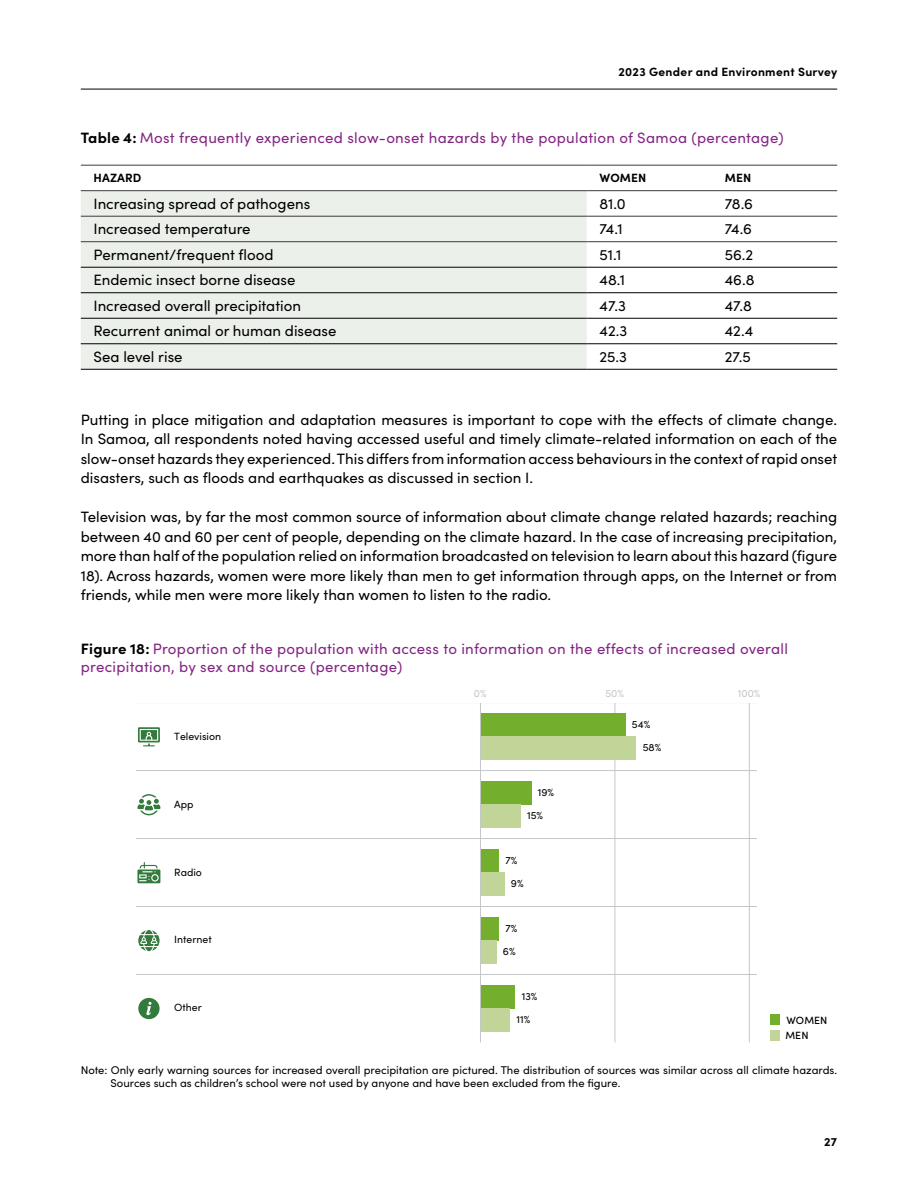
<style>
.page{position:relative;width:918px;height:1188px;background:#fff}
.page>*{position:absolute;margin:0;border:0;box-sizing:border-box;transform-origin:0 0}
.Text{font:15px/19.5px "Sofia Pro";color:#000;text-align:justify}
.t1{font:15px/18px "Sofia Pro";letter-spacing:.02em;color:#832583}
.Titoletti{font:700 12px "Sofia Pro";letter-spacing:.025em;color:#000}
.Note{font:11.25px/13.5px "Sofia Pro";color:#000}
.t2{font:10.5px "Sofia Pro";color:#000}
.t3{font:10.5px "Sofia Pro";color:#c4c7ca}
.t4{font:500 10.5px/15.8px "Sofia Pro";letter-spacing:.01em;color:#000}
.s1{font-weight:700;color:#000}
</style>
<div class="page">
<hr style="left:81px;top:89px;width:756px;height:1px;background:#000">
<div style="left:81px;top:191px;width:506px;height:178px;background:#ecf0ea"></div>
<hr style="left:81px;top:165px;width:506px;height:1px;background:#3c3c3b">
<hr style="left:587px;top:165px;width:125px;height:1px;background:#3c3c3b">
<hr style="left:712px;top:165px;width:125px;height:1px;background:#3c3c3b">
<hr style="left:81px;top:190px;width:506px;height:1px;background:#3c3c3b">
<hr style="left:587px;top:190px;width:125px;height:1px;background:#3c3c3b">
<hr style="left:712px;top:190px;width:125px;height:1px;background:#3c3c3b">
<hr style="left:81px;top:216px;width:506px;height:1px;background:#3c3c3b">
<hr style="left:587px;top:216px;width:125px;height:1px;background:#3c3c3b">
<hr style="left:712px;top:216px;width:125px;height:1px;background:#3c3c3b">
<hr style="left:81px;top:241px;width:506px;height:1px;background:#3c3c3b">
<hr style="left:587px;top:241px;width:125px;height:1px;background:#3c3c3b">
<hr style="left:712px;top:241px;width:125px;height:1px;background:#3c3c3b">
<hr style="left:81px;top:267px;width:506px;height:1px;background:#000">
<hr style="left:587px;top:267px;width:125px;height:1px;background:#000">
<hr style="left:712px;top:267px;width:125px;height:1px;background:#000">
<hr style="left:81px;top:292px;width:506px;height:1px;background:#000">
<hr style="left:587px;top:292px;width:125px;height:1px;background:#000">
<hr style="left:712px;top:292px;width:125px;height:1px;background:#000">
<hr style="left:81px;top:318px;width:506px;height:1px;background:#000">
<hr style="left:587px;top:318px;width:125px;height:1px;background:#000">
<hr style="left:712px;top:318px;width:125px;height:1px;background:#000">
<hr style="left:81px;top:344px;width:506px;height:1px;background:#000">
<hr style="left:587px;top:344px;width:125px;height:1px;background:#000">
<hr style="left:712px;top:344px;width:125px;height:1px;background:#000">
<hr style="left:81px;top:369px;width:506px;height:1px;background:#000">
<hr style="left:587px;top:369px;width:125px;height:1px;background:#000">
<hr style="left:712px;top:369px;width:125px;height:1px;background:#000">
<hr style="left:615px;top:703px;width:1px;height:339px;background:#c4c7ca">
<hr style="left:749px;top:703px;width:1px;height:339px;background:#c4c7ca">
<div style="left:480px;top:713px;width:146px;height:24px;background:#73ae2c"></div>
<div style="left:480px;top:737px;width:156px;height:23px;background:#c1d599"></div>
<div style="left:480px;top:781px;width:52px;height:24px;background:#73ae2c"></div>
<div style="left:480px;top:805px;width:41px;height:23px;background:#c1d599"></div>
<div style="left:480px;top:849px;width:19px;height:24px;background:#73ae2c"></div>
<div style="left:480px;top:873px;width:25px;height:23px;background:#c1d599"></div>
<div style="left:480px;top:917px;width:19px;height:23px;background:#73ae2c"></div>
<div style="left:480px;top:940px;width:17px;height:24px;background:#c1d599"></div>
<div style="left:480px;top:985px;width:35px;height:23px;background:#73ae2c"></div>
<div style="left:480px;top:1008px;width:30px;height:24px;background:#c1d599"></div>
<hr style="left:480px;top:703px;width:1px;height:339px;background:#c4c7ca">
<hr style="left:136px;top:770px;width:621px;height:1px;background:#c4c7ca">
<hr style="left:136px;top:838px;width:621px;height:1px;background:#c4c7ca">
<hr style="left:136px;top:906px;width:621px;height:1px;background:#c4c7ca">
<hr style="left:136px;top:974px;width:621px;height:1px;background:#c4c7ca">
<div style="left:770px;top:1014px;width:10px;height:11px;background:#73ae2c"></div>
<div style="left:770px;top:1030px;width:10px;height:11px;background:#c1d599"></div>
<svg style="left:137px;top:862px;width:23px;height:21px"></svg>
<svg style="left:138px;top:930px;width:22px;height:21px"></svg>
<svg style="left:138px;top:727px;width:22px;height:19px"></svg>
<svg style="left:138px;top:998px;width:22px;height:21px"></svg>
<svg style="left:137px;top:794px;width:23px;height:21px"></svg>
<p class="Titoletti" style="left:619px;top:63px;width:220px">2023 Gender and Environment Survey</p>
<p class="t1" style="left:81px;top:128px;width:704px"><span class="s1">Table 4:</span> Most frequently experienced slow-onset hazards by the population of Samoa (percentage)</p>
<p class="Titoletti" style="left:94px;top:169px;width:49px">HAZARD</p>
<p class="Titoletti" style="left:600px;top:169px;width:48px">WOMEN</p>
<p class="Titoletti" style="left:725px;top:169px;width:28px">MEN</p>
<p class="Text" style="left:94px;top:193px;width:218px">Increasing spread of pathogens</p>
<p class="Text" style="left:600px;top:193px;width:28px">81.0</p>
<p class="Text" style="left:725px;top:193px;width:30px">78.6</p>
<p class="Text" style="left:94px;top:219px;width:159px">Increased temperature</p>
<p class="Text" style="left:600px;top:219px;width:25px">74.1</p>
<p class="Text" style="left:725px;top:219px;width:29px">74.6</p>
<p class="Text" style="left:94px;top:244px;width:182px">Permanent/frequent flood</p>
<p class="Text" style="left:600px;top:244px;width:23px">51.1</p>
<p class="Text" style="left:725px;top:244px;width:30px">56.2</p>
<p class="Text" style="left:94px;top:270px;width:204px">Endemic insect borne disease</p>
<p class="Text" style="left:600px;top:270px;width:27px">48.1</p>
<p class="Text" style="left:725px;top:270px;width:31px">46.8</p>
<p class="Text" style="left:94px;top:295px;width:209px">Increased overall precipitation</p>
<p class="Text" style="left:600px;top:295px;width:28px">47.3</p>
<p class="Text" style="left:725px;top:295px;width:29px">47.8</p>
<p class="Text" style="left:94px;top:321px;width:244px">Recurrent animal or human disease</p>
<p class="Text" style="left:600px;top:321px;width:29px">42.3</p>
<p class="Text" style="left:725px;top:321px;width:30px">42.4</p>
<p class="Text" style="left:94px;top:346px;width:91px">Sea level rise</p>
<p class="Text" style="left:600px;top:346px;width:29px">25.3</p>
<p class="Text" style="left:725px;top:346px;width:28px">27.5</p>
<p class="Text" style="left:81px;top:409px;width:758px">Putting in place mitigation and adaptation measures is important to cope with the effects of climate change.<br>In Samoa, all respondents noted having accessed useful and timely climate-related information on each of the slow-onset hazards they experienced. This differs from information access behaviours in the context of rapid onset disasters, such as floods and earthquakes as discussed in section I.</p>
<p class="Text" style="left:81px;top:506px;width:758px">Television was, by far the most common source of information about climate change related hazards; reaching between 40 and 60 per cent of people, depending on the climate hazard. In the case of increasing precipitation, more than half of the population relied on information broadcasted on television to learn about this hazard (figure 18). Across hazards, women were more likely than men to get information through apps, on the Internet or from friends, while men were more likely than women to listen to the radio.</p>
<p class="t1" style="left:81px;top:639px;width:709px"><span class="s1">Figure 18:</span> Proportion of the population with access to information on the effects of increased overall precipitation, by sex and source (percentage)</p>
<p class="t3" style="left:474px;top:686px;width:14px">0%</p>
<p class="t3" style="left:605px;top:686px;width:20px">50%</p>
<p class="t3" style="left:738px;top:686px;width:24px">100%</p>
<p class="t2" style="left:174px;top:728px;width:49px">Television</p>
<p class="t2" style="left:174px;top:796px;width:21px">App</p>
<p class="t2" style="left:174px;top:864px;width:29px">Radio</p>
<p class="t2" style="left:174px;top:932px;width:39px">Internet</p>
<p class="t2" style="left:174px;top:1000px;width:29px">Other</p>
<p class="t2" style="left:632px;top:716px;width:20px">54%</p>
<p class="t2" style="left:538px;top:784px;width:18px">19%</p>
<p class="t2" style="left:527px;top:808px;width:18px">15%</p>
<p class="t2" style="left:506px;top:852px;width:13px">7%</p>
<p class="t2" style="left:511px;top:876px;width:14px">9%</p>
<p class="t2" style="left:506px;top:920px;width:13px">7%</p>
<p class="t2" style="left:503px;top:944px;width:14px">6%</p>
<p class="t2" style="left:522px;top:988px;width:17px">13%</p>
<p class="t2" style="left:643px;top:740px;width:20px">58%</p>
<p class="t2" style="left:516px;top:1012px;width:15px">11%</p>
<p class="t4" style="left:785px;top:1012px;width:44px">WOMEN<br>MEN</p>
<p class="Note" style="left:111px;top:1062px;width:728px;text-indent:-30px">Note: Only early warning sources for increased overall precipitation are pictured. The distribution of sources was similar across all climate hazards.<br>Sources such as children’s school were not used by anyone and have been excluded from the figure.</p>
<p class="Titoletti" style="left:824px;top:1133px;width:15px">27</p>
</div>
